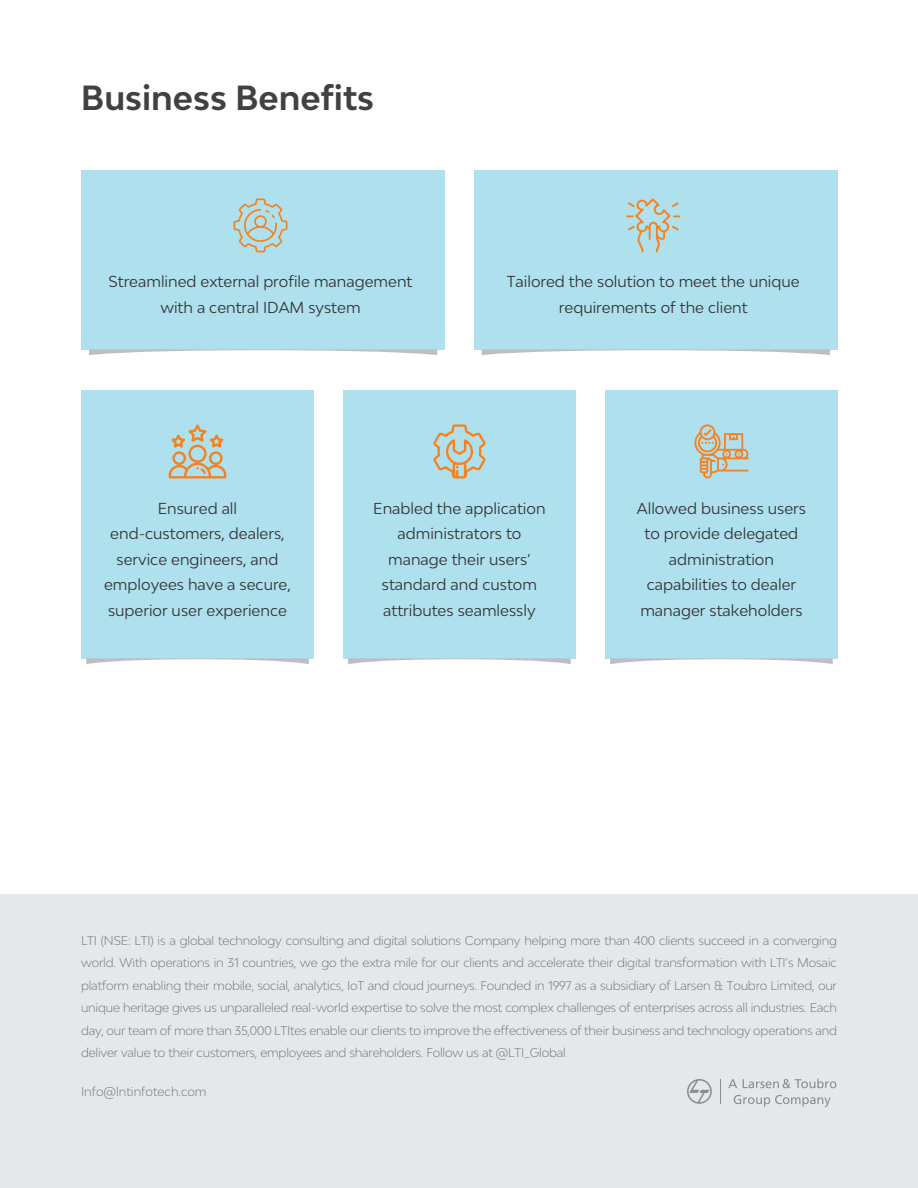
<style>
.page{position:relative;width:918px;height:1188px;background:#fff}
.page>*{position:absolute;margin:0;border:0;box-sizing:border-box;transform-origin:0 0}
.t1{font:700 33px "Bw Modelica";color:#414042}
.t2{font:15px/25.5px "Bw Modelica";color:#333132;text-align:center}
.t3{font:300 12px/22.5px "Bw Modelica";letter-spacing:-.015em;color:#6d6e71;text-align:justify}
</style>
<div class="page">
<div style="left:0;top:894px;width:918px;height:294px;background:#e6e7e8"></div>
<svg style="left:687px;top:1079px;width:25px;height:25px"></svg>
<svg style="left:728px;top:1079px;width:9px;height:9px"></svg>
<svg style="left:743px;top:1079px;width:93px;height:9px"></svg>
<svg style="left:734px;top:1095px;width:97px;height:12px"></svg>
<svg style="left:720px;top:1079px;width:1px;height:25px"></svg>
<div style="left:81px;top:390px;width:233px;height:268px;background:#aee0ee"></div>
<svg style="left:86px;top:658px;width:223px;height:6px"></svg>
<svg style="left:169px;top:424px;width:57px;height:54px"></svg>
<div style="left:343px;top:390px;width:233px;height:268px;background:#aee0ee"></div>
<svg style="left:348px;top:658px;width:223px;height:6px"></svg>
<svg style="left:433px;top:424px;width:53px;height:54px"></svg>
<div style="left:605px;top:390px;width:233px;height:268px;background:#aee0ee"></div>
<svg style="left:610px;top:658px;width:223px;height:6px"></svg>
<svg style="left:694px;top:424px;width:55px;height:55px"></svg>
<div style="left:81px;top:170px;width:364px;height:179px;background:#aee0ee"></div>
<svg style="left:89px;top:349px;width:348px;height:6px"></svg>
<svg style="left:234px;top:198px;width:54px;height:54px"></svg>
<div style="left:474px;top:170px;width:364px;height:179px;background:#aee0ee"></div>
<svg style="left:482px;top:349px;width:348px;height:6px"></svg>
<svg style="left:626px;top:198px;width:54px;height:54px"></svg>
<h1 class="t1" style="left:81px;top:76px;width:295px">Business Benefits</h1>
<p class="t2" style="left:108px;top:269px;width:306px">Streamlined external profile management with a central IDAM system</p>
<p class="t2" style="left:507px;top:269px;width:294px">Tailored the solution to meet the unique requirements of the client</p>
<p class="t2" style="left:104px;top:495px;width:188px">Ensured all end-customers, dealers, service engineers, and employees have a secure, superior user experience</p>
<p class="t2" style="left:373px;top:495px;width:174px">Enabled the application administrators to manage their users’ standard and custom attributes seamlessly</p>
<p class="t2" style="left:637px;top:495px;width:171px">Allowed business users to provide delegated administration capabilities to dealer manager stakeholders</p>
<p class="t3" style="left:81px;top:929px;width:758px">LTI (NSE: LTI) is a global technology consulting and digital solutions Company helping more than 400 clients succeed in a converging world. With operations in 31 countries, we go the extra mile for our clients and accelerate their digital transformation with LTI’s Mosaic platform enabling their mobile, social, analytics, IoT and cloud journeys. Founded in 1997 as a subsidiary of Larsen &amp; Toubro Limited, our unique heritage gives us unparalleled real-world expertise to solve the most complex challenges of enterprises across all industries. Each day, our team of more than 35,000 LTItes enable our clients to improve the effectiveness of their business and technology operations and deliver value to their customers, employees and shareholders. Follow us at @LTI_Global</p>
<p class="t3" style="left:81px;top:1080px;width:127px">Info@lntinfotech.com</p>
</div>
